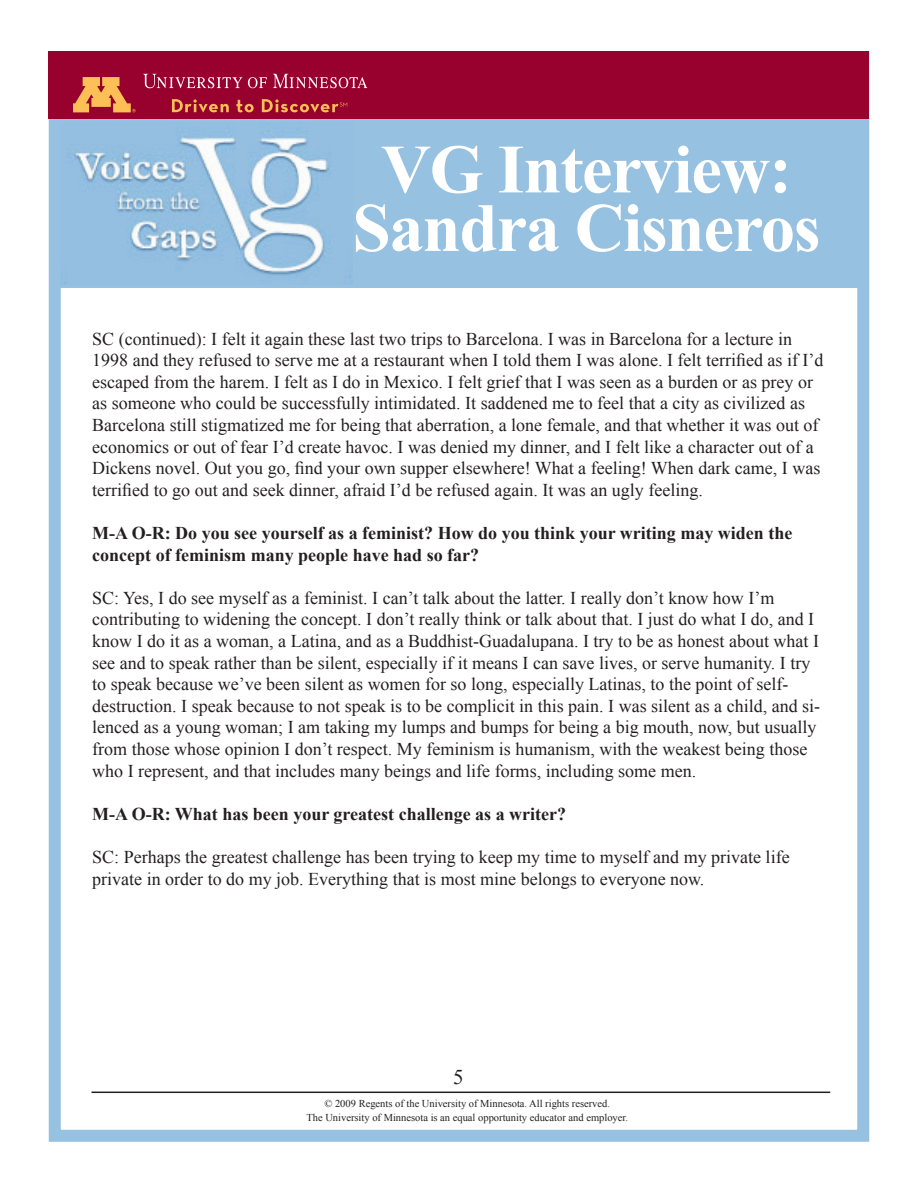
<style>
.page{position:relative;width:918px;height:1188px;background:#fff}
.page>*{position:absolute;margin:0;border:0;box-sizing:border-box;transform-origin:0 0}
.t1{font:700 69px/58.5px "Times New Roman";letter-spacing:-.02em;color:#fff;text-align:center}
.t2{font:21px "Times New Roman";color:#231f20}
.t3{font:18px/21.6px "Times New Roman";color:#231f20}
.t4{font:700 18px/21.6px "Times New Roman";color:#231f20}
.t5{font:10.5px/13.5px "Times New Roman";color:#231f20;text-align:center}
</style>
<div class="page">
<div style="left:56px;top:117px;width:810px;height:173px;background:#97c1e1;border:2px solid #fff"></div>
<img style="left:64px;top:131px;width:287px;height:153px">
<hr style="left:92px;top:1092px;width:738px;height:1px;background:#231f20">
<div style="left:49px;top:51px;width:820px;height:1091px;border:12px solid #97c1e1"></div>
<div style="left:49px;top:51px;width:820px;height:67px;background:#98012d"></div>
<svg style="left:74px;top:77px;width:62px;height:35px"></svg>
<svg style="left:273px;top:74px;width:94px;height:14px"></svg>
<svg style="left:143px;top:74px;width:124px;height:14px"></svg>
<svg style="left:172px;top:99px;width:57px;height:13px"></svg>
<svg style="left:236px;top:100px;width:18px;height:12px"></svg>
<svg style="left:262px;top:99px;width:85px;height:13px"></svg>
<h1 class="t1" style="left:352px;top:138px;width:470px">VG Interview:<br>Sandra Cisneros</h1>
<p class="t3" style="left:92px;top:327px;width:733px">SC (continued): I felt it again these last two trips to Barcelona. I was in Barcelona for a lecture in 1998 and they refused to serve me at a restaurant when I told them I was alone. I felt terrified as if I’d escaped from the harem. I felt as I do in Mexico. I felt grief that I was seen as a burden or as prey or as someone who could be successfully intimidated. It saddened me to feel that a city as civilized as Barcelona still stigmatized me for being that aberration, a lone female, and that whether it was out of economics or out of fear I’d create havoc. I was denied my dinner, and I felt like a character out of a Dickens novel. Out you go, find your own supper elsewhere! What a feeling! When dark came, I was terrified to go out and seek dinner, afraid I’d be refused again. It was an ugly feeling.</p>
<p class="t4" style="left:92px;top:522px;width:702px">M-A O-R: Do you see yourself as a feminist? How do you think your writing may widen the concept of feminism many people have had so far?</p>
<p class="t3" style="left:92px;top:587px;width:729px">SC: Yes, I do see myself as a feminist. I can’t talk about the latter. I really don’t know how I’m contributing to widening the concept. I don’t really think or talk about that. I just do what I do, and I know I do it as a woman, a Latina, and as a Buddhist-Guadalupana. I try to be as honest about what I see and to speak rather than be silent, especially if it means I can save lives, or serve humanity. I try to speak because we’ve been silent as women for so long, especially Latinas, to the point of self&shy;destruction. I speak because to not speak is to be complicit in this pain. I was silent as a child, and si&shy;lenced as a young woman; I am taking my lumps and bumps for being a big mouth, now, but usually from those whose opinion I don’t respect. My feminism is humanism, with the weakest being those who I represent, and that includes many beings and life forms, including some men.</p>
<p class="t4" style="left:92px;top:803px;width:475px">M-A O-R: What has been your greatest challenge as a writer?</p>
<p class="t3" style="left:92px;top:846px;width:699px">SC: Perhaps the greatest challenge has been trying to keep my time to myself and my private life private in order to do my job. Everything that is most mine belongs to everyone now.</p>
<p class="t2" style="left:453px;top:1062px;width:12px">5</p>
<p class="t5" style="left:306px;top:1097px;width:323px">© 2009 Regents of the University of Minnesota. All rights reserved.<br>The University of Minnesota is an equal opportunity educator and employer.</p>
</div>
